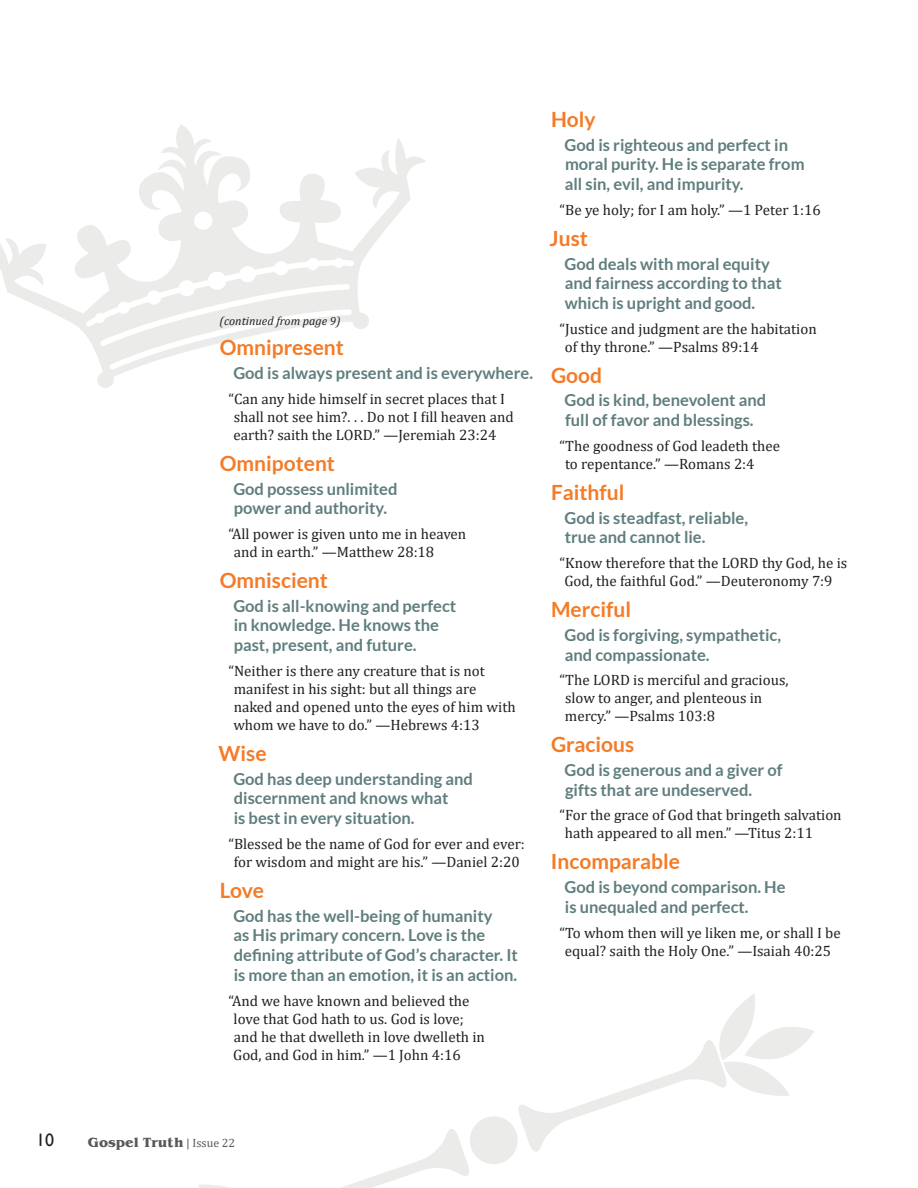
<style>
.page{position:relative;width:918px;height:1188px;background:#fff}
.page>*{position:absolute;margin:0;border:0;box-sizing:border-box;transform-origin:0 0}
.t1{font:700 21px "Lato";color:#f47b27}
.t2{font:18px "Gill Sans";color:#231f20}
.t3{font:700 16.5px/19.8px "Lato";color:#5f7e7d}
.t4{font:15px/18px "Cambria";color:#231f20}
.t5{font:italic 12px "Cambria";color:#231f20}
.t6{font:700 12px "Benguiat";color:#57585a}
.s1{font-family:"Cambria";font-weight:400}
.s2{font-family:"Cambria";font-weight:400;color:#5a5a5d}
</style>
<div class="page">
<svg style="left:341px;top:994px;width:473px;height:194px"></svg>
<svg style="left:198px;top:1185px;width:31px;height:3px"></svg>
<svg style="left:0;top:124px;width:425px;height:264px"></svg>
<p class="t5" style="left:220px;top:313px;width:123px">(continued from page 9)</p>
<h1 class="t1" style="left:220px;top:336px;width:126px">Omnipresent</h1>
<p class="t3" style="left:233px;top:363px;width:301px">God is always present and is everywhere.</p>
<p class="t4" style="left:234px;top:390px;width:282px;text-indent:-5px">“Can any hide himself in secret places that I shall not see him?. . . Do not I fill heaven and earth? saith the LORD.” —Jeremiah 23:24</p>
<h1 class="t1" style="left:220px;top:451px;width:117px">Omnipotent</h1>
<p class="t3" style="left:233px;top:478px;width:166px">God possess unlimited power and authority.</p>
<p class="t4" style="left:234px;top:525px;width:234px;text-indent:-5px">“All power is given unto me in heaven and in earth.” —Matthew 28:18</p>
<h1 class="t1" style="left:220px;top:568px;width:110px">Omniscient</h1>
<p class="t3" style="left:233px;top:596px;width:224px">God is all-knowing and perfect in knowledge. He knows the past, present, and future.</p>
<p class="t4" style="left:233px;top:662px;width:284px;text-indent:-5px">“Neither is there any creature that is not manifest in his sight: but all things are naked and opened unto the eyes of him with whom we have to do.” —Hebrews 4:13</p>
<h1 class="t1" style="left:219px;top:741px;width:50px">Wise</h1>
<p class="t3" style="left:233px;top:768px;width:241px">God has deep understanding and discernment and knows what<br>is best in every situation.</p>
<p class="t4" style="left:228px;top:835px;width:298px;text-align:center">“Blessed be the name of God for ever and ever: for wisdom and might are his.” —Daniel 2:20</p>
<h1 class="t1" style="left:220px;top:878px;width:46px">Love</h1>
<p class="t3" style="left:233px;top:905px;width:286px">God has the well-being of humanity<br>as His primary concern. Love is the defining attribute of God’s character. It is more than an emotion, it is an action.</p>
<p class="t4" style="left:233px;top:992px;width:253px;text-indent:-5px">“And we have known and believed the love that God hath to us. God is love; and he that dwelleth in love dwelleth in God, and God in him.” —1 John 4:16</p>
<h1 class="t1" style="left:551px;top:107px;width:46px">Holy</h1>
<p class="t3" style="left:565px;top:134px;width:242px">God is righteous and perfect in moral purity. He is separate from all sin, evil, and impurity.</p>
<p class="t4" style="left:560px;top:201px;width:263px">“Be ye holy; for I am holy.” —1 Peter 1:16</p>
<h1 class="t1" style="left:550px;top:226px;width:40px">Just</h1>
<p class="t3" style="left:565px;top:253px;width:219px">God deals with moral equity and fairness according to that which is upright and good.</p>
<p class="t4" style="left:565px;top:320px;width:254px;text-indent:-5px">“Justice and judgment are the habitation of thy throne.” —Psalms 89:14</p>
<h1 class="t1" style="left:551px;top:363px;width:53px">Good</h1>
<p class="t3" style="left:565px;top:390px;width:203px">God is kind, benevolent and full of favor and blessings.</p>
<p class="t4" style="left:565px;top:437px;width:217px;text-indent:-5px">“The goodness of God leadeth thee to repentance.” —Romans 2:4</p>
<h1 class="t1" style="left:551px;top:480px;width:75px">Faithful</h1>
<p class="t3" style="left:565px;top:507px;width:185px">God is steadfast, reliable, true and cannot lie.</p>
<p class="t4" style="left:564px;top:554px;width:284px;text-indent:-5px">“Know therefore that the LORD thy God, he is<br>God, the faithful God.” —Deuteronomy 7:9</p>
<h1 class="t1" style="left:551px;top:597px;width:81px">Merciful</h1>
<p class="t3" style="left:565px;top:625px;width:218px">God is forgiving, sympathetic, and compassionate.</p>
<p class="t4" style="left:565px;top:671px;width:225px;text-indent:-5px">“The LORD is merciful and gracious, slow to anger, and plenteous in mercy.” —Psalms 103:8</p>
<h1 class="t1" style="left:551px;top:732px;width:85px">Gracious</h1>
<p class="t3" style="left:565px;top:760px;width:220px">God is generous and a giver of gifts that are undeserved.</p>
<p class="t4" style="left:565px;top:806px;width:278px;text-indent:-5px">“For the grace of God that bringeth salvation hath appeared to all men.” —Titus 2:11</p>
<h1 class="t1" style="left:551px;top:850px;width:131px">Incomparable</h1>
<p class="t3" style="left:565px;top:877px;width:223px">God is beyond comparison. He is unequaled and perfect.</p>
<p class="t4" style="left:560px;top:923px;width:283px;text-align:center">“To whom then will ye liken me, or shall I be equal? saith the Holy One.” —Isaiah 40:25</p>
<p class="t2" style="left:36px;top:1130px;width:19px">10</p>
<p class="t6" style="left:88px;top:1134px;width:149px">Gospel Truth <span class="s1">|</span> <span class="s2">Issue 22</span></p>
</div>
